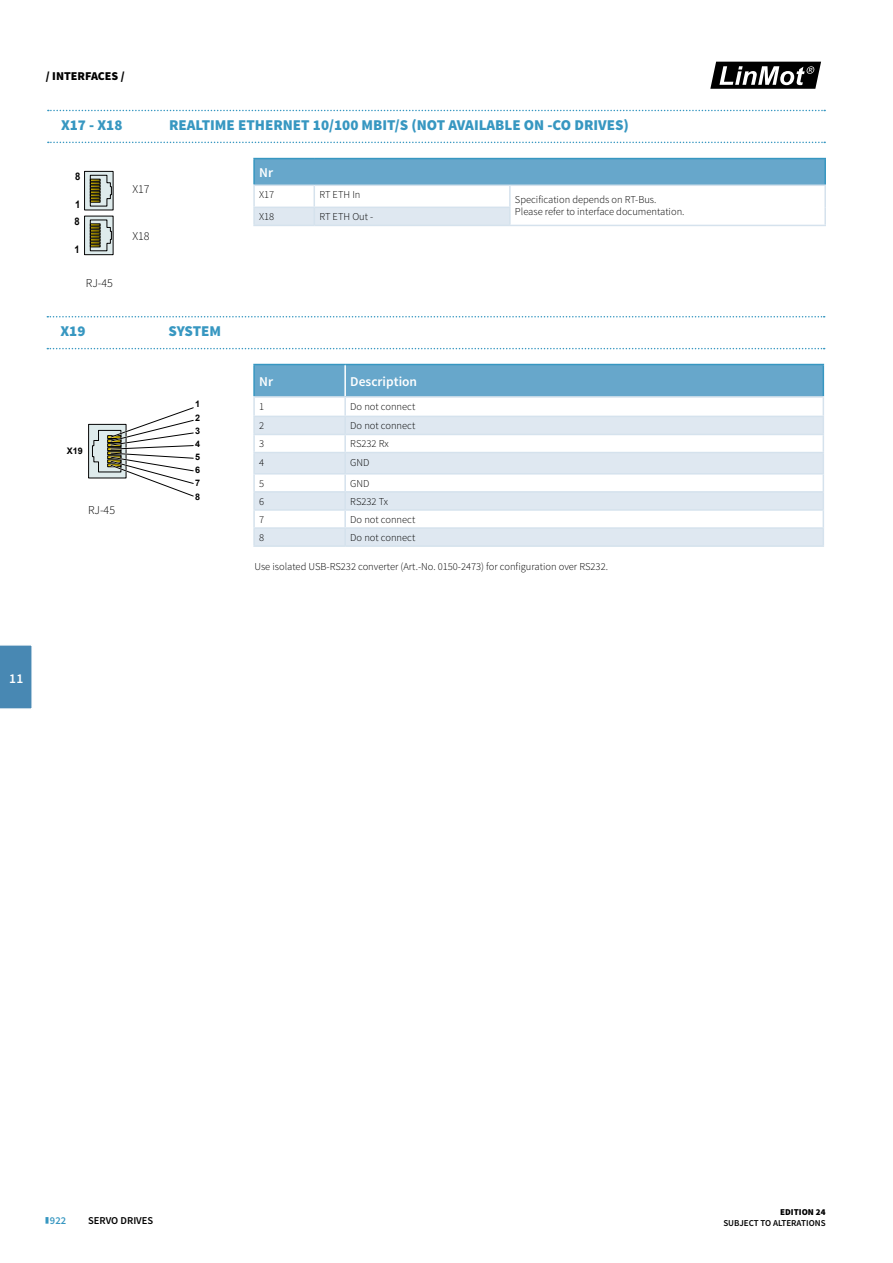
<style>
.page{position:relative;width:893px;height:1263px;background:#fff}
.page>*{position:absolute;margin:0;border:0;box-sizing:border-box;transform-origin:0 0}
.t1{font:900 15px "Source Sans Pro";color:#3797c1}
.t2{font:600 13.5px "Source Sans Pro";color:#fff}
.t3{font:300 12px "Source Sans Pro";color:#000}
.t4{font:900 12px "Source Sans Pro";color:#000}
.t5{font:300 10.5px "Source Sans Pro";color:#000}
.t6{font:600 10.5px "Source Sans Pro";color:#000}
.t7{font:600 10.5px "Source Sans Pro";color:#3797c1}
.t8{font:700 10.35px/17.2px "Arial";color:#000;scale:.91 1}
.t9{font:600 9px "Source Sans Pro";color:#000}
.t10{font:700 9px/13.2px "Arial";color:#000;text-align:justify}
.t11{font:900 9px "Source Sans Pro";color:#000}
</style>
<div class="page">
<svg style="left:710px;top:61px;width:111px;height:28px"></svg>
<div style="left:0;top:645px;width:32px;height:64px;background:#4888b3"></div>
<svg style="left:45px;top:1217px;width:3px;height:7px"></svg>
<svg style="left:47px;top:316px;width:778px;height:1px"></svg>
<svg style="left:47px;top:348px;width:778px;height:1px"></svg>
<hr style="left:253px;top:545px;width:92px;height:2px;background:#d5e2ed">
<hr style="left:345px;top:545px;width:479px;height:2px;background:#d5e2ed">
<svg style="left:253px;top:364px;width:571px;height:181px"></svg>
<hr style="left:253px;top:416px;width:92px;height:1px;background:#d5e2ed">
<hr style="left:345px;top:416px;width:479px;height:1px;background:#d5e2ed">
<hr style="left:345px;top:364px;width:479px;height:1px;background:#3797c1">
<hr style="left:823px;top:365px;width:1px;height:31px;background:#3797c1">
<hr style="left:344px;top:365px;width:2px;height:31px;background:#fff">
<hr style="left:345px;top:396px;width:479px;height:2px;background:#d5e2ed">
<svg style="left:48px;top:110px;width:777px;height:1px"></svg>
<svg style="left:48px;top:142px;width:777px;height:1px"></svg>
<div style="left:254px;top:159px;width:571px;height:26px;background:#67a7cb"></div>
<hr style="left:253px;top:225px;width:61px;height:1px;background:#d5e2ed">
<hr style="left:314px;top:225px;width:196px;height:1px;background:#d5e2ed">
<hr style="left:510px;top:225px;width:316px;height:1px;background:#d5e2ed">
<svg style="left:253px;top:186px;width:573px;height:39px"></svg>
<hr style="left:253px;top:158px;width:61px;height:1px;background:#3797c1">
<hr style="left:253px;top:159px;width:2px;height:26px;background:#3797c1">
<hr style="left:314px;top:158px;width:196px;height:1px;background:#3797c1">
<hr style="left:510px;top:158px;width:316px;height:1px;background:#3797c1">
<hr style="left:824px;top:159px;width:2px;height:26px;background:#3797c1">
<hr style="left:253px;top:185px;width:61px;height:1px;background:#d5e2ed">
<hr style="left:314px;top:185px;width:196px;height:1px;background:#d5e2ed">
<hr style="left:510px;top:185px;width:316px;height:1px;background:#d5e2ed">
<svg style="left:86px;top:173px;width:25px;height:35px"></svg>
<div style="left:84px;top:171px;width:29px;height:39px;border:1px solid #050505"></div>
<svg style="left:90px;top:175px;width:22px;height:32px"></svg>
<svg style="left:86px;top:218px;width:25px;height:35px"></svg>
<div style="left:84px;top:216px;width:29px;height:39px;border:1px solid #050505"></div>
<svg style="left:90px;top:219px;width:22px;height:33px"></svg>
<div style="left:89px;top:424px;width:37px;height:54px;background:#deebec"></div>
<div style="left:88px;top:424px;width:38px;height:54px;border:1px solid #050505"></div>
<svg style="left:92px;top:407px;width:102px;height:89px"></svg>
<p class="t4" style="left:46px;top:68px;width:15px">/ INTERFACES</p>
<p class="t4" style="left:121px;top:68px;width:6px">/</p>
<p class="t1" style="left:61px;top:115px;width:63px">X17 - X18</p>
<p class="t1" style="left:169px;top:115px;width:461px">REALTIME ETHERNET 10/100 MBIT/S (NOT AVAILABLE ON -CO DRIVES)</p>
<p class="t2" style="left:259px;top:164px;width:15px">Nr</p>
<p class="t5" style="left:259px;top:188px;width:17px">X17</p>
<p class="t5" style="left:319px;top:188px;width:43px">RT ETH In</p>
<p class="t5" style="left:515px;top:193px;width:143px">Specification depends on RT-Bus.</p>
<p class="t5" style="left:515px;top:205px;width:171px">Please refer to interface documentation.</p>
<p class="t5" style="left:259px;top:210px;width:17px">X18</p>
<p class="t5" style="left:319px;top:210px;width:55px">RT ETH Out -</p>
<p class="t8" style="left:75px;top:168px;width:7px">8</p>
<p class="t8" style="left:75px;top:196px;width:8px">1<br>8</p>
<p class="t8" style="left:75px;top:241px;width:7px">1</p>
<p class="t3" style="left:132px;top:182px;width:19px">X17</p>
<p class="t3" style="left:132px;top:229px;width:19px">X18</p>
<p class="t3" style="left:86px;top:276px;width:29px">RJ-45</p>
<p class="t1" style="left:60px;top:321px;width:27px">X19</p>
<p class="t1" style="left:168px;top:321px;width:54px">SYSTEM</p>
<p class="t10" style="left:67px;top:444px;width:18px">X19</p>
<p class="t3" style="left:88px;top:503px;width:29px">RJ-45</p>
<p class="t10" style="left:195px;top:398px;width:7px">1</p>
<p class="t10" style="left:195px;top:411px;width:7px">2<br>3<br>4<br>5<br>6<br>7<br>8</p>
<p class="t2" style="left:259px;top:373px;width:15px">Nr</p>
<p class="t2" style="left:350px;top:373px;width:68px">Description</p>
<p class="t5" style="left:259px;top:400px;width:7px">1</p>
<p class="t5" style="left:350px;top:400px;width:67px">Do not connect</p>
<p class="t5" style="left:259px;top:419px;width:7px">2</p>
<p class="t5" style="left:350px;top:419px;width:67px">Do not connect</p>
<p class="t5" style="left:259px;top:438px;width:7px">3</p>
<p class="t5" style="left:350px;top:438px;width:40px">RS232 Rx</p>
<p class="t5" style="left:259px;top:456px;width:7px">4</p>
<p class="t5" style="left:350px;top:456px;width:21px">GND</p>
<p class="t5" style="left:259px;top:477px;width:7px">5</p>
<p class="t5" style="left:350px;top:477px;width:21px">GND</p>
<p class="t5" style="left:259px;top:495px;width:7px">6</p>
<p class="t5" style="left:350px;top:495px;width:39px">RS232 Tx</p>
<p class="t5" style="left:259px;top:513px;width:7px">7</p>
<p class="t5" style="left:350px;top:513px;width:67px">Do not connect</p>
<p class="t5" style="left:259px;top:531px;width:7px">8</p>
<p class="t5" style="left:350px;top:531px;width:67px">Do not connect</p>
<p class="t5" style="left:254px;top:560px;width:355px">Use isolated USB-RS232 converter (Art.-No. 0150-2473) for configuration over RS232.</p>
<p class="t2" style="left:9px;top:670px;width:15px">11</p>
<p class="t7" style="left:50px;top:1214px;width:18px">922</p>
<p class="t6" style="left:88px;top:1214px;width:67px">SERVO DRIVES</p>
<p class="t11" style="left:780px;top:1206px;width:47px">EDITION 24</p>
<p class="t9" style="left:723px;top:1217px;width:104px">SUBJECT TO ALTERATIONS</p>
</div>
